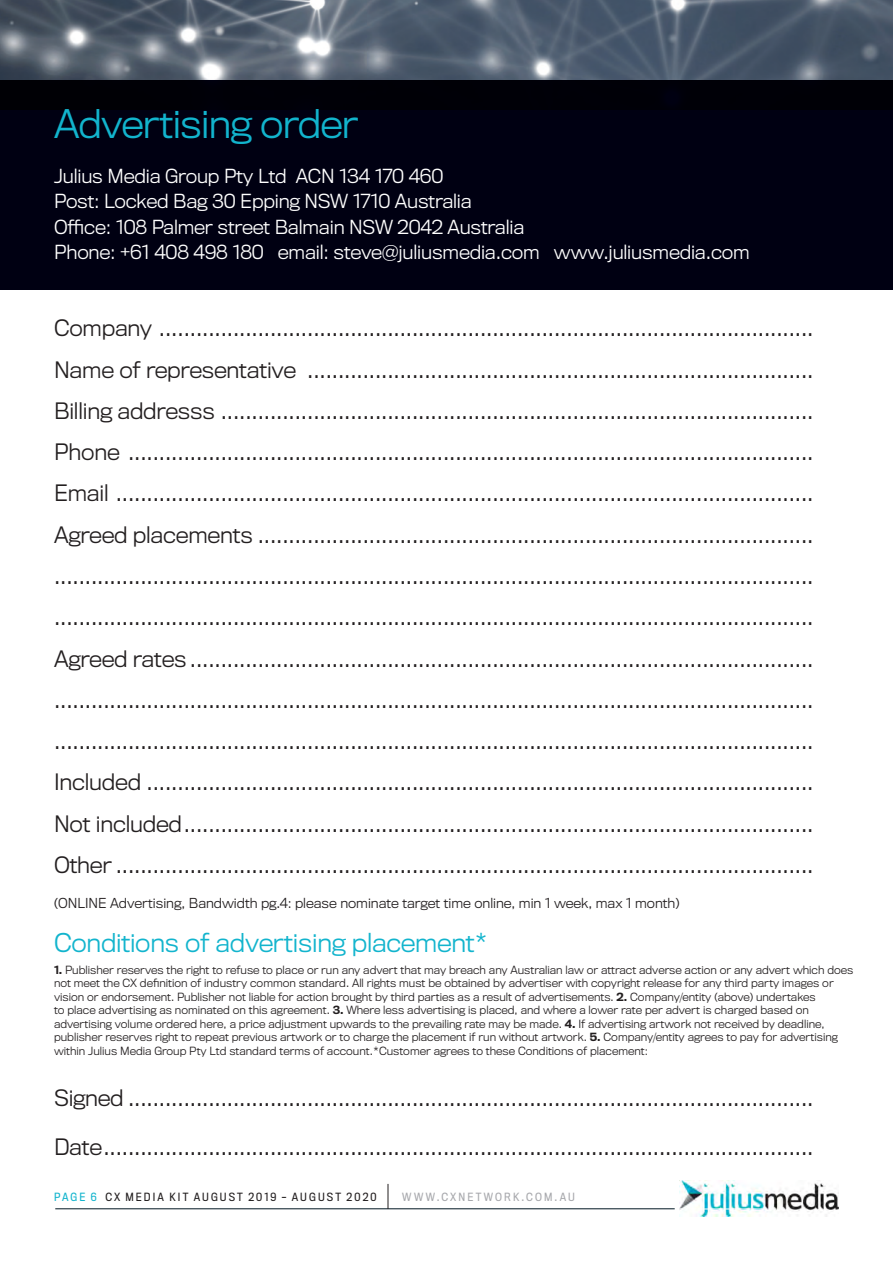
<style>
.page{position:relative;width:893px;height:1263px;background:#fff}
.page>*{position:absolute;margin:0;border:0;box-sizing:border-box;transform-origin:0 0}
.t1{font:300 36.6px "Titling Gothic FB Normal";letter-spacing:-.02em;color:#12b4cd}
.t2{font:300 24px "Titling Gothic FB Normal";letter-spacing:-.01em;color:#12b4cd}
.t3{font:300 21px "Titling Gothic FB Normal";letter-spacing:-.01em;color:#231f20}
.t4{font:300 18px "Titling Gothic FB Normal";letter-spacing:-.01em;color:#fff}
.t5{font:300 12.75px "Titling Gothic FB Normal";color:#231f20}
.t6{font:300 10.5px/13.5px "Titling Gothic FB Normal";color:#231f20}
.t7{font:10.5px "Titling Gothic FB Narrow";letter-spacing:.205em;color:#231f20}
.t8{font:10.5px "Titling Gothic FB Narrow";letter-spacing:.205em;color:#a8a9ad}
.s1{font-weight:500}
.s2{color:#12b4cd}
</style>
<div class="page">
<img style="left:679px;top:1180px;width:160px;height:37px">
<div style="left:0;top:81px;width:893px;height:209px;background:#000012"></div>
<img style="left:0;top:0;width:893px;height:110px">
<hr style="left:247px;top:1209px;width:516px;height:1px;background:#fff">
<hr style="left:55px;top:1208px;width:620px;height:1px;background:#011622">
<svg style="left:388px;top:1184px;width:1px;height:25px"></svg>
<p class="t1" style="left:54px;top:103px;width:306px">Advertising order</p>
<p class="t4" style="left:54px;top:166px;width:391px">Julius Media Group Pty Ltd ACN 134 170 460</p>
<p class="t4" style="left:54px;top:191px;width:419px">Post: Locked Bag 30 Epping NSW 1710 Australia</p>
<p class="t4" style="left:54px;top:216px;width:472px">Office: 108 Palmer street Balmain NSW 2042 Australia</p>
<p class="t4" style="left:54px;top:242px;width:697px">Phone: +61 408 498 180 email: steve@juliusmedia.com www.juliusmedia.com</p>
<p class="t3" style="left:54px;top:316px;width:761px">Company ..........................................................................................................</p>
<p class="t3" style="left:54px;top:358px;width:761px">Name of representative ..................................................................................</p>
<p class="t3" style="left:54px;top:399px;width:761px">Billing addresss ................................................................................................</p>
<p class="t3" style="left:54px;top:440px;width:761px">Phone ...............................................................................................................</p>
<p class="t3" style="left:54px;top:481px;width:761px">Email .................................................................................................................</p>
<p class="t3" style="left:54px;top:523px;width:761px">Agreed placements ..........................................................................................</p>
<p class="t3" style="left:54px;top:564px;width:761px">...........................................................................................................................</p>
<p class="t3" style="left:54px;top:605px;width:761px">...........................................................................................................................</p>
<p class="t3" style="left:54px;top:646px;width:761px">Agreed rates .....................................................................................................</p>
<p class="t3" style="left:54px;top:688px;width:761px">...........................................................................................................................</p>
<p class="t3" style="left:54px;top:729px;width:761px">...........................................................................................................................</p>
<p class="t3" style="left:54px;top:770px;width:761px">Included ............................................................................................................</p>
<p class="t3" style="left:54px;top:811px;width:761px">Not included......................................................................................................</p>
<p class="t3" style="left:54px;top:853px;width:761px">Other .................................................................................................................</p>
<p class="t5" style="left:54px;top:896px;width:627px">(ONLINE Advertising, Bandwidth pg.4: please nominate target time online, min 1 week, max 1 month)</p>
<p class="t2" style="left:54px;top:928px;width:436px">Conditions of advertising placement*</p>
<p class="t6" style="left:54px;top:963px;width:801px"><span class="s1">1.</span> Publisher reserves the right to refuse to place or run any advert that may breach any Australian law or attract adverse action or any advert which does not meet the CX definition of industry common standard. All rights must be obtained by advertiser with copyright release for any third party images or</p>
<p class="t6" style="left:54px;top:990px;width:785px">vision or endorsement. Publisher not liable for action brought by third parties as a result of advertisements. <span class="s1">2.</span> Company/entity (above) undertakes<br>to place advertising as nominated on this agreement. <span class="s1">3.</span> Where less advertising is placed, and where a lower rate per advert is charged based on advertising volume ordered here, a price adjustment upwards to the prevailing rate may be made. <span class="s1">4.</span> If advertising artwork not received by deadline, publisher reserves right to repeat previous artwork or to charge the placement if run without artwork. <span class="s1">5.</span> Company/entity agrees to pay for advertising within Julius Media Group Pty Ltd standard terms of account.*Customer agrees to these Conditions of placement:</p>
<p class="t3" style="left:54px;top:1085px;width:761px">Signed ...............................................................................................................</p>
<p class="t3" style="left:54px;top:1135px;width:761px">Date...................................................................................................................</p>
<p class="t7" style="left:54px;top:1190px;width:324px"><span class="s2">PAGE 6</span> CX MEDIA KIT AUGUST 2019 – AUGUST 2020</p>
<p class="t8" style="left:402px;top:1190px;width:174px">WWW.CXNETWORK.COM.AU</p>
</div>
